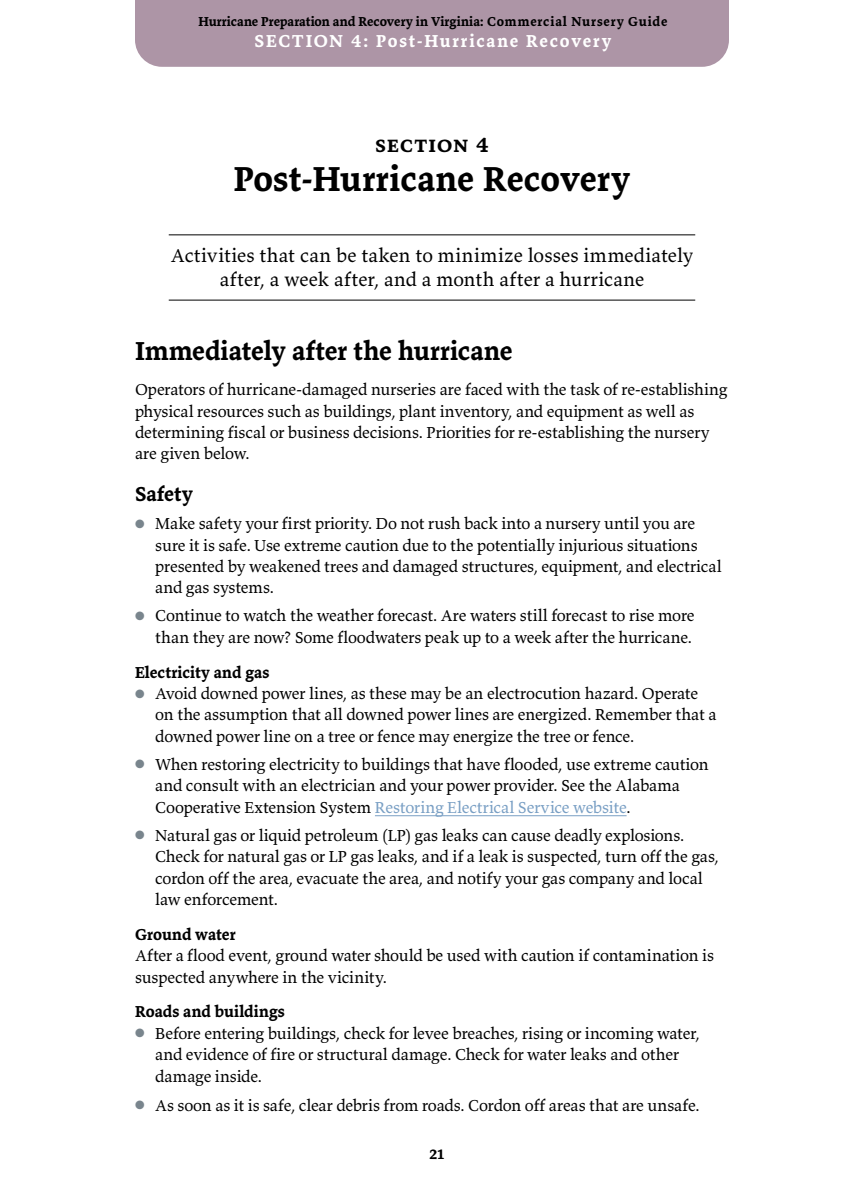
<style>
.page{position:relative;width:864px;height:1188px;background:#fff}
.page>*{position:absolute;margin:0;border:0;box-sizing:border-box;transform-origin:0 0}
.t1{font:700 36px "Valkyrie T3";letter-spacing:.005em;color:#000}
.t2{font:700 27px "Valkyrie T3";color:#000}
.t3{font:700 22.5px "Valkyrie C3";letter-spacing:-.005em;color:#000}
.t4{font:700 21px "Valkyrie T3";letter-spacing:.005em;color:#000}
.t5{font:19.5px/24px "Valkyrie T3";letter-spacing:.005em;color:#000;text-align:center}
.t6{font:700 18px "Valkyrie T3";letter-spacing:.1em;color:#fff}
.t7{font:16.5px/21.3px "Valkyrie T3";letter-spacing:-.01em;color:#000}
.t8{font:700 16.5px "Valkyrie T3";letter-spacing:.005em;color:#000}
.t9{font:700 15px "Valkyrie T3";color:#000}
.t10{font:700 13.5px "Valkyrie T3";letter-spacing:.01em;color:#000}
.s1{color:#79858d}
.s2{color:#799fc4}
</style>
<div class="page">
<div style="left:135px;top:0;width:594px;height:67px;background:#ad95a6"></div>
<hr style="left:169px;top:234px;width:526px;height:1px;background:#000">
<hr style="left:169px;top:300px;width:526px;height:1px;background:#000">
<hr style="left:375px;top:815px;width:252px;height:1px;background:#799fc4">
<p class="t10" style="left:199px;top:13px;width:470px">Hurricane Preparation and Recovery in Virginia: Commercial Nursery Guide</p>
<p class="t6" style="left:255px;top:30px;width:358px">SECTION 4: Post-Hurricane Recovery</p>
<h3 class="t3" style="left:374px;top:131px;width:117px">section 4</h3>
<h1 class="t1" style="left:234px;top:156px;width:398px">Post-Hurricane Recovery</h1>
<p class="t5" style="left:171px;top:243px;width:524px">Activities that can be taken to minimize losses immediately after, a week after, and a month after a hurricane</p>
<h2 class="t2" style="left:135px;top:334px;width:379px">Immediately after the hurricane</h2>
<p class="t7" style="left:135px;top:379px;width:594px">Operators of hurricane-damaged nurseries are faced with the task of re-establishing physical resources such as buildings, plant inventory, and equipment as well as determining fiscal or business decisions. Priorities for re-establishing the nursery are given below.</p>
<p class="t4" style="left:135px;top:481px;width:60px">Safety</p>
<p class="t7" style="left:155px;top:513px;width:568px;text-indent:-20px"><span class="s1">●</span> Make safety your first priority. Do not rush back into a nursery until you are sure it is safe. Use extreme caution due to the potentially injurious situations presented by weakened trees and damaged structures, equipment, and electrical and gas systems.</p>
<p class="t7" style="left:135px;top:605px;width:561px;text-align:right"><span class="s1">●</span> Continue to watch the weather forecast. Are waters still forecast to rise more than they are now? Some floodwaters peak up to a week after the hurricane.</p>
<p class="t8" style="left:135px;top:662px;width:136px">Electricity and gas</p>
<p class="t7" style="left:155px;top:682px;width:563px;text-indent:-20px"><span class="s1">●</span> Avoid downed power lines, as these may be an electrocution hazard. Operate on the assumption that all downed power lines are energized. Remember that a downed power line on a tree or fence may energize the tree or fence.</p>
<p class="t7" style="left:155px;top:753px;width:555px;text-indent:-20px"><span class="s1">●</span> When restoring electricity to buildings that have flooded, use extreme caution and consult with an electrician and your power provider. See the Alabama<br>Cooperative Extension System <span class="s2">Restoring Electrical Service website</span>.</p>
<p class="t7" style="left:155px;top:824px;width:565px;text-indent:-20px"><span class="s1">●</span> Natural gas or liquid petroleum (LP) gas leaks can cause deadly explosions.<br>Check for natural gas or LP gas leaks, and if a leak is suspected, turn off the gas, cordon off the area, evacuate the area, and notify your gas company and local law enforcement.</p>
<p class="t8" style="left:135px;top:924px;width:102px">Ground water</p>
<p class="t7" style="left:135px;top:945px;width:581px">After a flood event, ground water should be used with caution if contamination is suspected anywhere in the vicinity.</p>
<p class="t8" style="left:135px;top:1001px;width:151px">Roads and buildings</p>
<p class="t7" style="left:155px;top:1022px;width:546px;text-indent:-20px"><span class="s1">●</span> Before entering buildings, check for levee breaches, rising or incoming water, and evidence of fire or structural damage. Check for water leaks and other damage inside.</p>
<p class="t7" style="left:135px;top:1094px;width:566px"><span class="s1">●</span> As soon as it is safe, clear debris from roads. Cordon off areas that are unsafe.</p>
<p class="t9" style="left:429px;top:1144px;width:16px">21</p>
</div>
